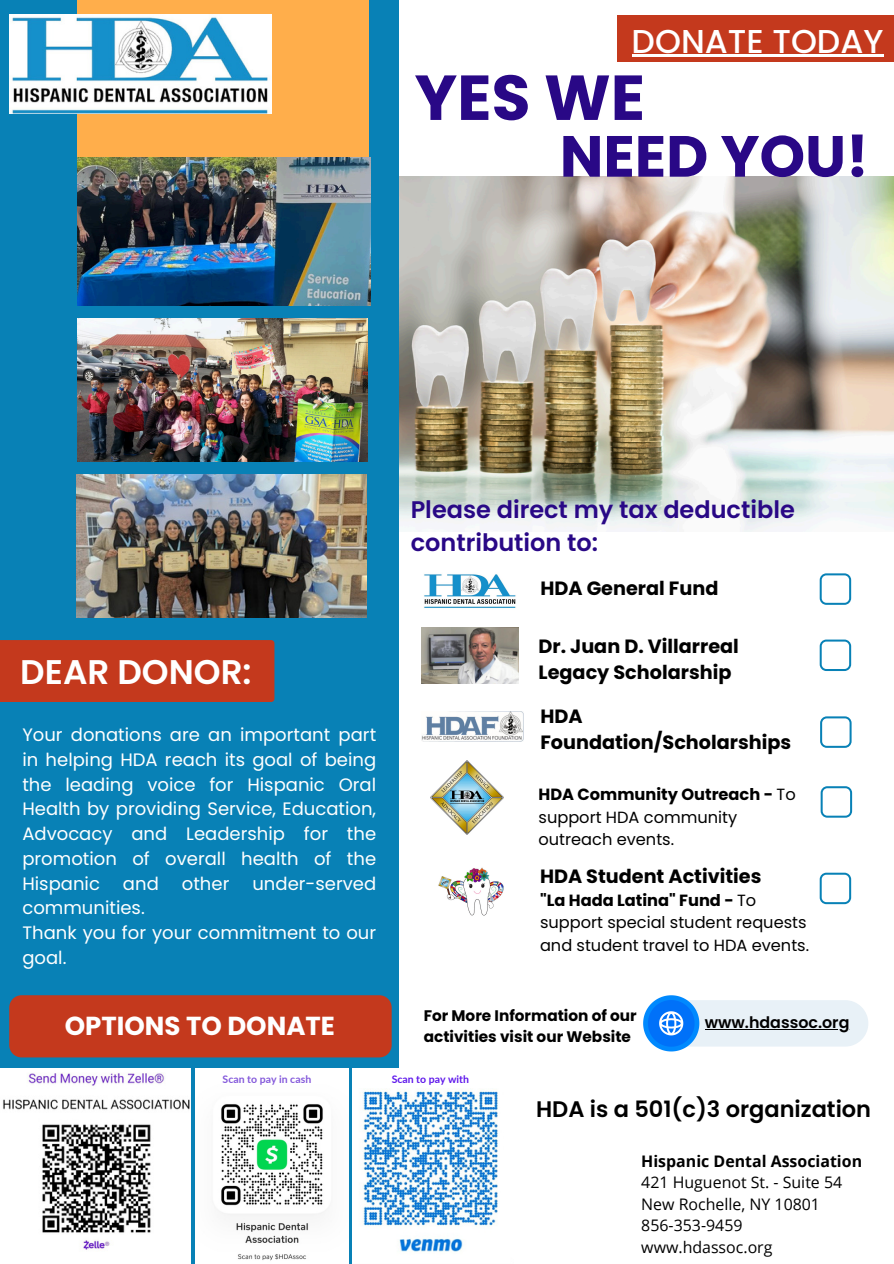
<style>
.page{position:relative;width:894px;height:1264px;background:#fff}
.page>*{position:absolute;margin:0;border:0;box-sizing:border-box;transform-origin:0 0}
.t1{font:700 63.45px "Poppins";color:#290886}
.t2{font:700 57.9px "Poppins";color:#290886}
.t3{font:600 34.2px "Poppins";color:#fff}
.t4{font:500 33px "Poppins";color:#fff}
.t5{font:700 26.1px "Poppins";color:#fff}
.t6{font:600 24px/32.7px "Poppins";color:#290886}
.t7{font:600 22.5px "Poppins";color:#000}
.t8{font:700 19.2px/25.8px "Poppins";color:#000}
.t9{font:18px/24.8px "Poppins";color:#fff;text-align:justify}
.t10{font:16.2px/22.5px "Poppins";color:#000}
.t11{font:15.9px "Open Sans";color:#000}
.t12{font:700 15.9px "Open Sans";color:#000}
.t13{font:600 15.9px "Poppins";color:#000}
.t14{font:700 15.3px/21.3px "Poppins";color:#000}
.t15{font:700 10.5px "Lato";color:#8459db}
.t16{font:700 10.5px "Lato";color:#5e17eb}
.s1{font-weight:700}
</style>
<div class="page">
<img style="left:398px;top:176px;width:495px;height:356px">
<div style="left:0;top:0;width:398px;height:1263px;background:#0881b6"></div>
<div style="left:78px;top:0;width:291px;height:305px;background:#ffae4b"></div>
<img style="left:78px;top:318px;width:289px;height:143px">
<img style="left:76px;top:474px;width:291px;height:143px">
<div style="left:9px;top:995px;width:382px;height:62px;background:#c4391d"></div>
<img style="left:9px;top:15px;width:262px;height:99px">
<img style="left:78px;top:158px;width:292px;height:147px">
<div style="left:616px;top:15px;width:277px;height:47px;background:#c4391d"></div>
<hr style="left:631px;top:55px;width:252px;height:2px;background:#fff">
<img style="left:422px;top:627px;width:96px;height:56px">
<img style="left:438px;top:867px;width:66px;height:49px">
<svg style="left:819px;top:872px;width:31px;height:32px"></svg>
<svg style="left:820px;top:786px;width:31px;height:31px"></svg>
<svg style="left:820px;top:716px;width:31px;height:31px"></svg>
<svg style="left:819px;top:639px;width:31px;height:32px"></svg>
<svg style="left:819px;top:573px;width:31px;height:32px"></svg>
<img style="left:422px;top:711px;width:101px;height:30px">
<img style="left:430px;top:760px;width:73px;height:74px">
<img style="left:424px;top:574px;width:92px;height:34px">
<img style="left:0;top:1068px;width:190px;height:194px">
<div style="left:0;top:640px;width:274px;height:62px;background:#c4391d"></div>
<img style="left:195px;top:1068px;width:153px;height:195px">
<img style="left:352px;top:1068px;width:146px;height:194px">
<svg style="left:643px;top:995px;width:225px;height:56px"></svg>
<hr style="left:704px;top:1029px;width:145px;height:1px;background:#000">
<h2 class="t4" style="left:631px;top:18px;width:253px">DONATE TODAY</h2>
<p class="t1" style="left:414px;top:53px;width:232px">YES WE</p>
<p class="t2" style="left:559px;top:116px;width:310px">NEED YOU!</p>
<p class="t6" style="left:410px;top:493px;width:385px">Please direct my tax deductible contribution to:</p>
<p class="t3" style="left:20px;top:648px;width:233px">DEAR DONOR:</p>
<p class="t9" style="left:22px;top:722px;width:355px">Your donations are an important part in helping HDA reach its goal of being the leading voice for Hispanic Oral Health by providing Service, Education, Advocacy and Leadership for the promotion of overall health of the Hispanic</p>
<p class="t9" style="left:123px;top:871px;width:37px">and</p>
<p class="t9" style="left:182px;top:871px;width:49px">other</p>
<p class="t9" style="left:252px;top:871px;width:125px">under-served</p>
<p class="t9" style="left:22px;top:895px;width:124px">communities.</p>
<h6 class="t9" style="left:22px;top:920px;width:355px">Thank you for your commitment to our goal.</h6>
<p class="t8" style="left:540px;top:575px;width:179px">HDA General Fund</p>
<p class="t8" style="left:538px;top:633px;width:202px">Dr. Juan D. Villarreal<br>Legacy Scholarship</p>
<p class="t8" style="left:540px;top:703px;width:252px">HDA<br>Foundation/Scholarships</p>
<p class="t10" style="left:538px;top:783px;width:258px"><span class="s1">HDA Community Outreach -</span> To support HDA community outreach events.</p>
<p class="t8" style="left:540px;top:863px;width:223px">HDA Student Activities</p>
<p class="t10" style="left:540px;top:888px;width:270px"><span class="s1">"La Hada Latina" Fund -</span> To support special student requests and student travel to HDA events.</p>
<h1 class="t5" style="left:65px;top:1007px;width:272px">OPTIONS TO DONATE</h1>
<h1 class="t14" style="left:423px;top:1004px;width:214px">For More Information of our activities visit our Website</h1>
<h4 class="t13" style="left:704px;top:1011px;width:146px">www.hdassoc.org</h4>
<p class="t15" style="left:222px;top:1072px;width:90px">Scan to pay in cash</p>
<p class="t16" style="left:391px;top:1072px;width:79px">Scan to pay with</p>
<p class="t7" style="left:536px;top:1093px;width:336px">HDA is a 501(c)3 organization</p>
<h6 class="t12" style="left:641px;top:1150px;width:222px">Hispanic Dental Association</h6>
<p class="t11" style="left:641px;top:1171px;width:202px">421 Huguenot St. - Suite 54</p>
<h6 class="t11" style="left:641px;top:1192px;width:180px">New Rochelle, NY 10801</h6>
<p class="t11" style="left:641px;top:1214px;width:103px">856-353-9459</p>
<p class="t11" style="left:641px;top:1235px;width:133px">www.hdassoc.org</p>
</div>
